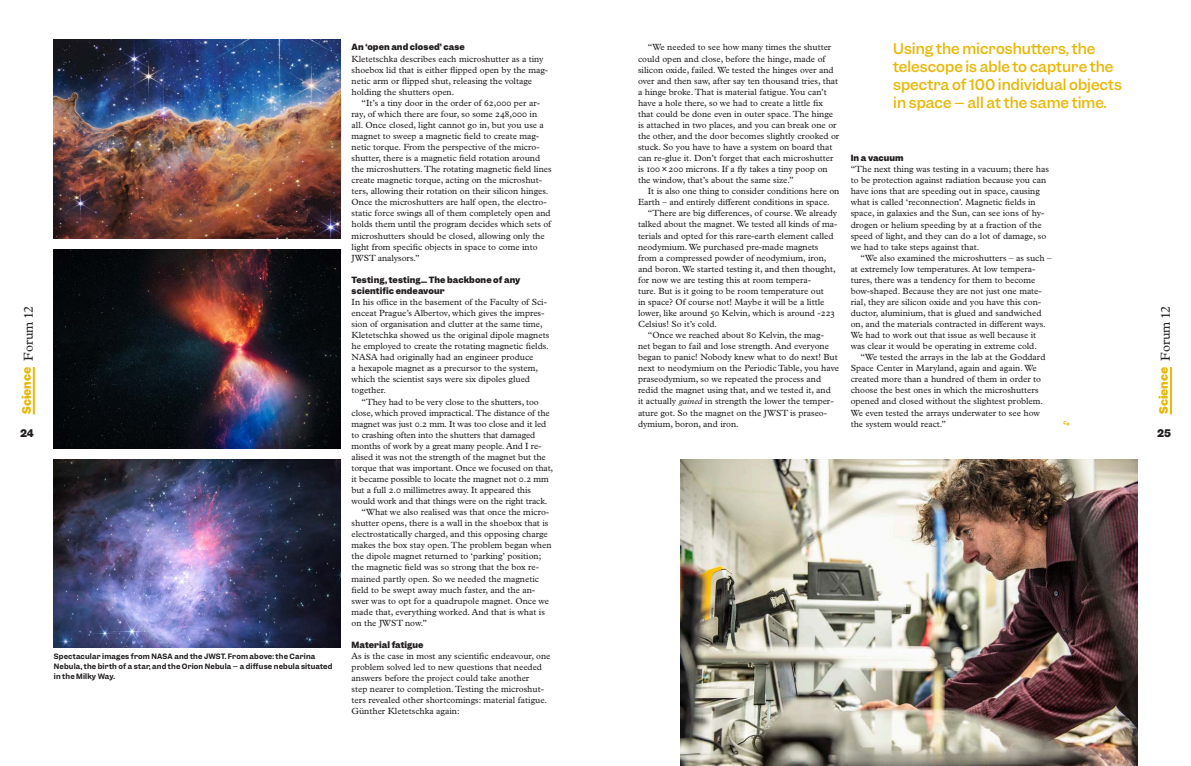
<style>
.page{position:relative;width:1191px;height:766px;background:#fff}
.page>*{position:absolute;margin:0;border:0;box-sizing:border-box;transform-origin:0 0}
.t1{font:500 14px/18px "Garnett";color:#e8b809}
.t2{font:700 11px "Garnett";color:#e8b809}
.t3{font:700 10px "Garnett";color:#231f20}
.t4{font:9px/11.1px "Plantin Super";color:#231f20}
.t5{font:700 8.2px/11.1px "Garnett";letter-spacing:.01em;color:#231f20}
.t6{font:600 7px/10px "Garnett";letter-spacing:.02em;color:#231f20}
.s1{font-family:"Plantin Super";font-weight:400;font-size:13px;color:#231f20}
.s2{font-style:italic}
</style>
<div class="page">
<hr style="left:33px;top:367px;width:2px;height:47px;background:#e8b809">
<img style="left:680px;top:459px;width:457px;height:306px">
<hr style="left:1170px;top:367px;width:2px;height:47px;background:#e8b809">
<svg style="left:1063px;top:421px;width:6px;height:5px"></svg>
<img style="left:54px;top:39px;width:286px;height:199px">
<img style="left:54px;top:249px;width:286px;height:199px">
<img style="left:54px;top:459px;width:286px;height:188px">
<p class="t2" style="left:19px;top:414px;width:110px;rotate:-90deg">Science <span class="s1">Forum 12</span></p>
<p class="t3" style="left:20px;top:426px;width:15px">24</p>
<p class="t6" style="left:54px;top:651px;width:280px">Spectacular images from NASA and the JWST. From above: the Carina<br>Nebula, the birth of a star, and the Orion Nebula – a diffuse nebula situated in the Milky Way.</p>
<p class="t5" style="left:351px;top:42px;width:115px">An ‘open and closed’ case</p>
<p class="t4" style="left:351px;top:52px;width:198px">Kletetschka describes each microshutter as a tiny shoebox lid that is either flipped open by the mag&shy;netic arm or flipped shut, releasing the voltage holding the shutters open.</p>
<p class="t4" style="left:351px;top:96px;width:201px;text-indent:10px">“It’s a tiny door in the order of 62,000 per ar&shy;ray, of which there are four, so some 248,000 in<br>all. Once closed, light cannot go in, but you use a magnet to sweep a magnetic field to create mag&shy;netic torque. From the perspective of the micro&shy;shutter, there is a magnetic field rotation around the microshutters. The rotating magnetic field lines create magnetic torque, acting on the microshut&shy;ters, allowing their rotation on their silicon hinges.<br>Once the microshutters are half open, the electro&shy;static force swings all of them completely open and holds them until the program decides which sets of microshutters should be closed, allowing only the light from specific objects in space to come into JWST analysors.”</p>
<p class="t5" style="left:351px;top:274px;width:170px">Testing, testing… The backbone of any scientific endeavour</p>
<p class="t4" style="left:351px;top:295px;width:199px">In his office in the basement of the Faculty of Sci&shy;enceat Prague’s Albertov, which gives the impres&shy;sion of organisation and clutter at the same time, Kletetschka showed us the original dipole magnets he employed to create the rotating magnetic fields.<br>NASA had originally had an engineer produce<br>a hexapole magnet as a precursor to the system, which the scientist says were six dipoles glued together.</p>
<p class="t4" style="left:361px;top:395px;width:179px">“They had to be very close to the shutters, too</p>
<p class="t4" style="left:351px;top:406px;width:200px">close, which proved impractical. The distance of the</p>
<p class="t4" style="left:351px;top:417px;width:196px">magnet was just 0.2 mm. It was too close and it led</p>
<p class="t4" style="left:351px;top:428px;width:185px">to crashing often into the shutters that damaged</p>
<p class="t4" style="left:351px;top:439px;width:191px">months of work by a great many people. And I re-</p>
<p class="t4" style="left:351px;top:450px;width:196px">alised it was not the strength of the magnet but the</p>
<p class="t4" style="left:351px;top:461px;width:203px">torque that was important. Once we focused on that,</p>
<p class="t4" style="left:351px;top:472px;width:199px">it became possible to locate the magnet not 0.2 mm</p>
<p class="t4" style="left:351px;top:483px;width:181px">but a full 2.0 millimetres away. It appeared this</p>
<p class="t4" style="left:351px;top:494px;width:197px">would work and that things were on the right track.</p>
<p class="t4" style="left:361px;top:505px;width:189px">“What we also realised was that once the micro-</p>
<p class="t4" style="left:351px;top:516px;width:198px">shutter opens, there is a wall in the shoebox that is</p>
<p class="t4" style="left:351px;top:527px;width:198px">electrostatically charged, and this opposing charge</p>
<p class="t4" style="left:351px;top:538px;width:201px">makes the box stay open. The problem began when</p>
<p class="t4" style="left:351px;top:549px;width:191px">the dipole magnet returned to ‘parking’ position;</p>
<p class="t4" style="left:351px;top:561px;width:189px">the magnetic field was so strong that the box re-</p>
<p class="t4" style="left:351px;top:572px;width:189px">mained partly open. So we needed the magnetic</p>
<p class="t4" style="left:351px;top:583px;width:185px">field to be swept away much faster, and the an-</p>
<p class="t4" style="left:351px;top:594px;width:199px">swer was to opt for a quadrupole magnet. Once we</p>
<p class="t4" style="left:351px;top:605px;width:195px">made that, everything worked. And that is what is</p>
<p class="t4" style="left:351px;top:616px;width:77px">on the JWST now.”</p>
<p class="t5" style="left:351px;top:639px;width:73px">Material fatigue</p>
<p class="t4" style="left:351px;top:649px;width:200px">As is the case in most any scientific endeavour, one problem solved led to new questions that needed answers before the project could take another<br>step nearer to completion. Testing the microshut&shy;ters revealed other shortcomings: material fatigue.<br>Günther Kletetschka again:</p>
<p class="t4" style="left:638px;top:41px;width:203px;text-indent:10px">“We needed to see how many times the shutter could open and close, before the hinge, made of silicon oxide, failed. We tested the hinges over and over and then saw, after say ten thousand tries, that a hinge broke. That is material fatigue. You can’t have a hole there, so we had to create a little fix that could be done even in outer space. The hinge is attached in two places, and you can break one or the other, and the door becomes slightly crooked or stuck. So you have to have a system on board that can re-glue it. Don’t forget that each microshutter is 100×200 microns. If a fly takes a tiny poop on the window, that’s about the same size.”</p>
<p class="t4" style="left:638px;top:185px;width:203px;text-indent:10px">It is also one thing to consider conditions here on<br>Earth – and entirely different conditions in space.</p>
<p class="t4" style="left:648px;top:207px;width:191px">“There are big differences, of course. We already</p>
<p class="t4" style="left:638px;top:218px;width:201px">talked about the magnet. We tested all kinds of ma-</p>
<p class="t4" style="left:638px;top:229px;width:197px">terials and opted for this rare-earth element called</p>
<p class="t4" style="left:638px;top:240px;width:182px">neodymium. We purchased pre-made magnets</p>
<p class="t4" style="left:638px;top:251px;width:190px">from a compressed powder of neodymium, iron,</p>
<p class="t4" style="left:638px;top:262px;width:199px">and boron. We started testing it, and then thought,</p>
<p class="t4" style="left:638px;top:273px;width:174px">for now we are testing this at room tempera-</p>
<p class="t4" style="left:638px;top:284px;width:187px">ture. But is it going to be room temperature out</p>
<p class="t4" style="left:638px;top:295px;width:188px">in space? Of course not! Maybe it will be a little</p>
<p class="t4" style="left:638px;top:306px;width:198px">lower, like around 50 Kelvin, which is around -223</p>
<p class="t4" style="left:638px;top:317px;width:81px">Celsius! So it’s cold.</p>
<p class="t4" style="left:648px;top:328px;width:178px">“Once we reached about 80 Kelvin, the mag-</p>
<p class="t4" style="left:638px;top:339px;width:192px">net began to fail and lose strength. And everyone</p>
<p class="t4" style="left:638px;top:350px;width:201px">began to panic! Nobody knew what to do next! But</p>
<p class="t4" style="left:638px;top:362px;width:202px">next to neodymium on the Periodic Table, you have</p>
<p class="t4" style="left:638px;top:373px;width:185px">praseodymium, so we repeated the process and</p>
<p class="t4" style="left:638px;top:384px;width:194px">redid the magnet using that, and we tested it, and</p>
<p class="t4" style="left:638px;top:395px;width:197px">it actually <span class="s2">gained</span> in strength the lower the temper-</p>
<p class="t4" style="left:638px;top:406px;width:191px">ature got. So the magnet on the JWST is praseo-</p>
<p class="t4" style="left:638px;top:417px;width:102px">dymium, boron, and iron.</p>
<h1 class="t1" style="left:893px;top:40px;width:230px">Using the microshutters, the telescope is able to capture the spectra of 100 individual objects in space – all at the same time.</h1>
<p class="t5" style="left:850px;top:152px;width:54px">In a vacuum</p>
<p class="t4" style="left:850px;top:163px;width:200px">“The next thing was testing in a vacuum; there has to be protection against radiation because you can have ions that are speeding out in space, causing what is called ‘reconnection’. Magnetic fields in space, in galaxies and the Sun, can see ions of hy&shy;drogen or helium speeding by at a fraction of the speed of light, and they can do a lot of damage, so we had to take steps against that.</p>
<p class="t4" style="left:850px;top:251px;width:202px;text-indent:10px">“We also examined the microshutters – as such – at extremely low temperatures. At low tempera&shy;tures, there was a tendency for them to become bow-shaped. Because they are not just one mate&shy;rial, they are silicon oxide and you have this con&shy;ductor, aluminium, that is glued and sandwiched on, and the materials contracted in different ways.<br>We had to work out that issue as well because it was clear it would be operating in extreme cold.</p>
<p class="t4" style="left:850px;top:350px;width:196px;text-indent:10px">“We tested the arrays in the lab at the Goddard Space Center in Maryland, again and again. We created more than a hundred of them in order to choose the best ones in which the microshutters opened and closed without the slightest problem.<br>We even tested the arrays underwater to see how the system would react.”</p>
<p class="t2" style="left:1156px;top:414px;width:110px;rotate:-90deg">Science <span class="s1">Forum 12</span></p>
<p class="t3" style="left:1157px;top:426px;width:15px">25</p>
</div>
